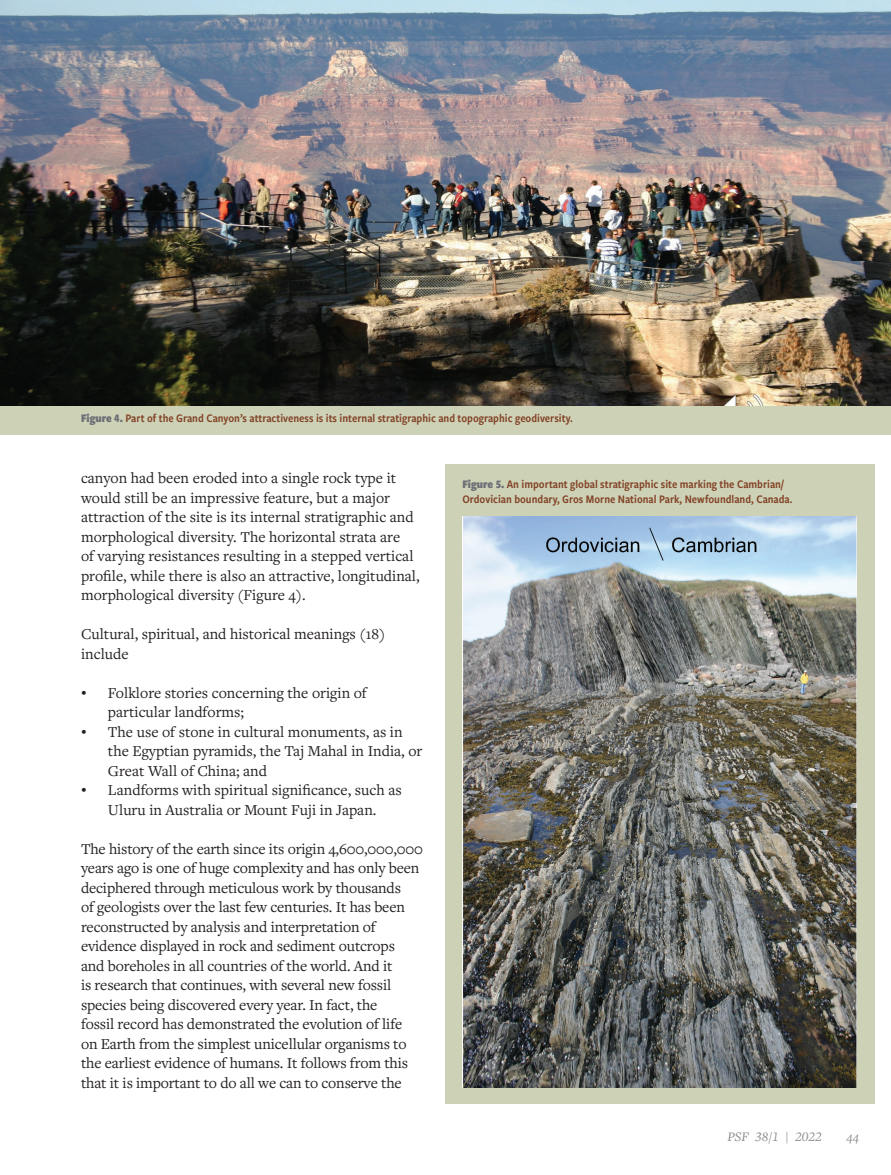
<style>
.page{position:relative;width:891px;height:1175px;background:#fff}
.page>*{position:absolute;margin:0;border:0;box-sizing:border-box;transform-origin:0 0}
.t1{font:15.75px/19.5px "Freight Text Pro";letter-spacing:-.005em;color:#231f20}
.t2{font:italic 13.5px "Freight Text Pro";color:#898b8e}
.t3{font:12px/15px "Freight Sans Cnd Pro Semi";color:#834327}
.s1{font-family:"Freight Sans Cnd Pro";font-weight:900;color:#6c7076}
.s2{font-family:"Times New Roman"}
</style>
<div class="page">
<div style="left:446px;top:464px;width:429px;height:639px;background:#cdd2b7"></div>
<div style="left:0;top:405px;width:891px;height:29px;background:#cdd2b7"></div>
<img style="left:0;top:0;width:891px;height:405px">
<img style="left:462px;top:517px;width:395px;height:571px">
<p class="t3" style="left:81px;top:410px;width:493px"><span class="s1">Figure 4.</span> Part of the Grand Canyon’s attractiveness is its internal stratigraphic and topographic geodiversity.</p>
<p class="t1" style="left:81px;top:468px;width:340px">canyon had been eroded into a single rock type it would still be an impressive feature, but a major attraction of the site is its internal stratigraphic and morphological diversity. The horizontal strata are<br>of varying resistances resulting in a stepped vertical profile, while there is also an attractive, longitudinal, morphological diversity (Figure 4).</p>
<p class="t1" style="left:81px;top:624px;width:306px">Cultural, spiritual, and historical meanings (18) include</p>
<p class="t1" style="left:108px;top:682px;width:260px;text-indent:-27px"><span class="s2">•</span> Folklore stories concerning the origin of particular landforms;</p>
<p class="t1" style="left:108px;top:721px;width:316px;text-indent:-27px"><span class="s2">•</span> The use of stone in cultural monuments, as in the Egyptian pyramids, the Taj Mahal in India, or<br>Great Wall of China; and</p>
<p class="t1" style="left:81px;top:780px;width:322px;text-align:center"><span class="s2">•</span> Landforms with spiritual significance, such as<br>Uluru in Australia or Mount Fuji in Japan.</p>
<p class="t1" style="left:81px;top:838px;width:344px">The history of the earth since its origin 4,600,000,000 years ago is one of huge complexity and has only been deciphered through meticulous work by thousands<br>of geologists over the last few centuries. It has been reconstructed by analysis and interpretation of evidence displayed in rock and sediment outcrops<br>and boreholes in all countries of the world. And it<br>is research that continues, with several new fossil species being discovered every year. In fact, the<br>fossil record has demonstrated the evolution of life<br>on Earth from the simplest unicellular organisms to the earliest evidence of humans. It follows from this that it is important to do all we can to conserve the</p>
<p class="t3" style="left:462px;top:476px;width:332px"><span class="s1">Figure 5.</span> An important global stratigraphic site marking the Cambrian/<br>Ordovician boundary, Gros Morne National Park, Newfoundland, Canada.</p>
<p class="t2" style="left:727px;top:1128px;width:96px">PSF 38/1 | 2022</p>
<p class="t2" style="left:846px;top:1128px;width:14px">44</p>
</div>
